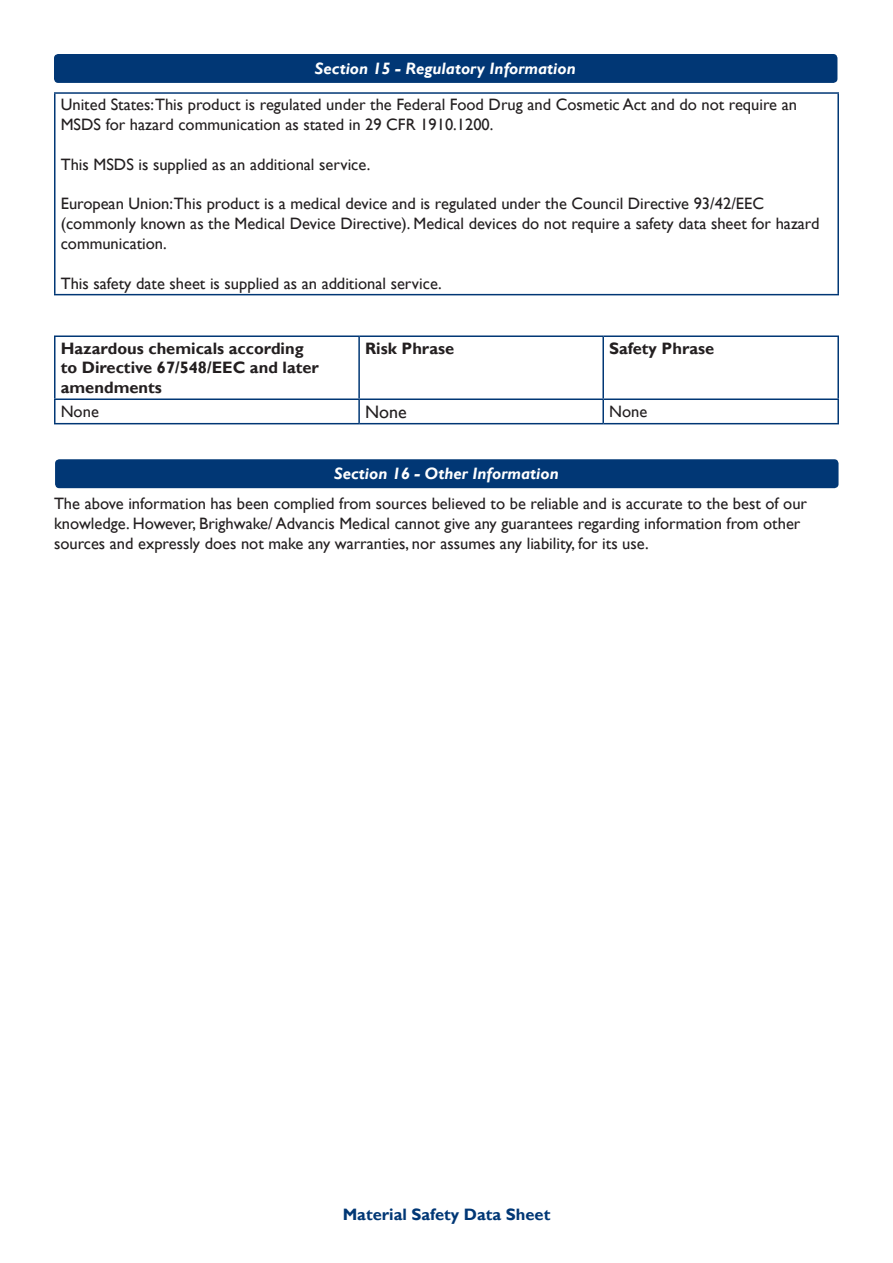
<style>
.page{position:relative;width:893px;height:1263px;background:#fff}
.page>*{position:absolute;margin:0;border:0;box-sizing:border-box;transform-origin:0 0}
.t1{font:18px "Gill Sans";color:#231f20}
.t2{font:16.5px/19.8px "Gill Sans";color:#231f20}
.t3{font:700 16.5px/19.8px "Gill Sans";color:#231f20}
.t4{font:italic 700 16.5px "Gill Sans";color:#fff}
.t5{font:700 16.5px "Gill Sans";color:#013775}
</style>
<div class="page">
<div style="left:54px;top:54px;width:783px;height:29px;background:#013775;border-radius:4px"></div>
<hr style="left:54px;top:92px;width:785px;height:2px;background:#013775">
<hr style="left:54px;top:94px;width:2px;height:200px;background:#013775">
<hr style="left:837px;top:94px;width:2px;height:200px;background:#013775">
<hr style="left:54px;top:294px;width:785px;height:1px;background:#013775">
<hr style="left:54px;top:335px;width:305px;height:2px;background:#013775">
<hr style="left:54px;top:337px;width:2px;height:61px;background:#013775">
<hr style="left:359px;top:335px;width:244px;height:2px;background:#013775">
<hr style="left:358px;top:337px;width:2px;height:61px;background:#013775">
<hr style="left:603px;top:335px;width:236px;height:2px;background:#013775">
<hr style="left:602px;top:337px;width:2px;height:61px;background:#013775">
<hr style="left:837px;top:337px;width:2px;height:61px;background:#013775">
<hr style="left:54px;top:398px;width:305px;height:2px;background:#013775">
<hr style="left:54px;top:400px;width:2px;height:23px;background:#013775">
<hr style="left:359px;top:398px;width:244px;height:2px;background:#013775">
<hr style="left:358px;top:400px;width:2px;height:23px;background:#013775">
<hr style="left:603px;top:398px;width:236px;height:2px;background:#013775">
<hr style="left:602px;top:400px;width:2px;height:23px;background:#013775">
<hr style="left:837px;top:400px;width:2px;height:23px;background:#013775">
<hr style="left:54px;top:423px;width:305px;height:1px;background:#013775">
<hr style="left:359px;top:423px;width:244px;height:1px;background:#013775">
<hr style="left:603px;top:423px;width:236px;height:1px;background:#013775">
<div style="left:55px;top:459px;width:783px;height:29px;background:#013775;border-radius:4px"></div>
<p class="t4" style="left:315px;top:58px;width:263px">Section 15 - Regulatory Information</p>
<p class="t2" style="left:61px;top:95px;width:738px">United States:This product is regulated under the Federal Food Drug and Cosmetic Act and do not require an<br>MSDS for hazard communication as stated in 29 CFR 1910.1200.</p>
<p class="t2" style="left:61px;top:155px;width:311px">This MSDS is supplied as an additional service.</p>
<p class="t2" style="left:61px;top:194px;width:760px">European Union:This product is a medical device and is regulated under the Council Directive 93/42/EEC (commonly known as the Medical Device Directive). Medical devices do not require a safety data sheet for hazard communication.</p>
<p class="t2" style="left:61px;top:273px;width:383px">This safety date sheet is supplied as an additional service.</p>
<p class="t3" style="left:61px;top:339px;width:260px">Hazardous chemicals according to Directive 67/548/EEC and later amendments</p>
<p class="t3" style="left:365px;top:339px;width:91px">Risk Phrase</p>
<p class="t3" style="left:609px;top:339px;width:107px">Safety Phrase</p>
<p class="t2" style="left:61px;top:401px;width:40px">None</p>
<p class="t1" style="left:365px;top:401px;width:43px">None</p>
<p class="t2" style="left:609px;top:401px;width:40px">None</p>
<p class="t4" style="left:334px;top:464px;width:226px">Section 16 - Other Information</p>
<p class="t2" style="left:54px;top:494px;width:755px">The above information has been complied from sources believed to be reliable and is accurate to the best of our knowledge. However, Brighwake/ Advancis Medical cannot give any guarantees regarding information from other sources and expressly does not make any warranties, nor assumes any liability, for its use.</p>
<p class="t5" style="left:343px;top:1205px;width:209px">Material Safety Data Sheet</p>
</div>
